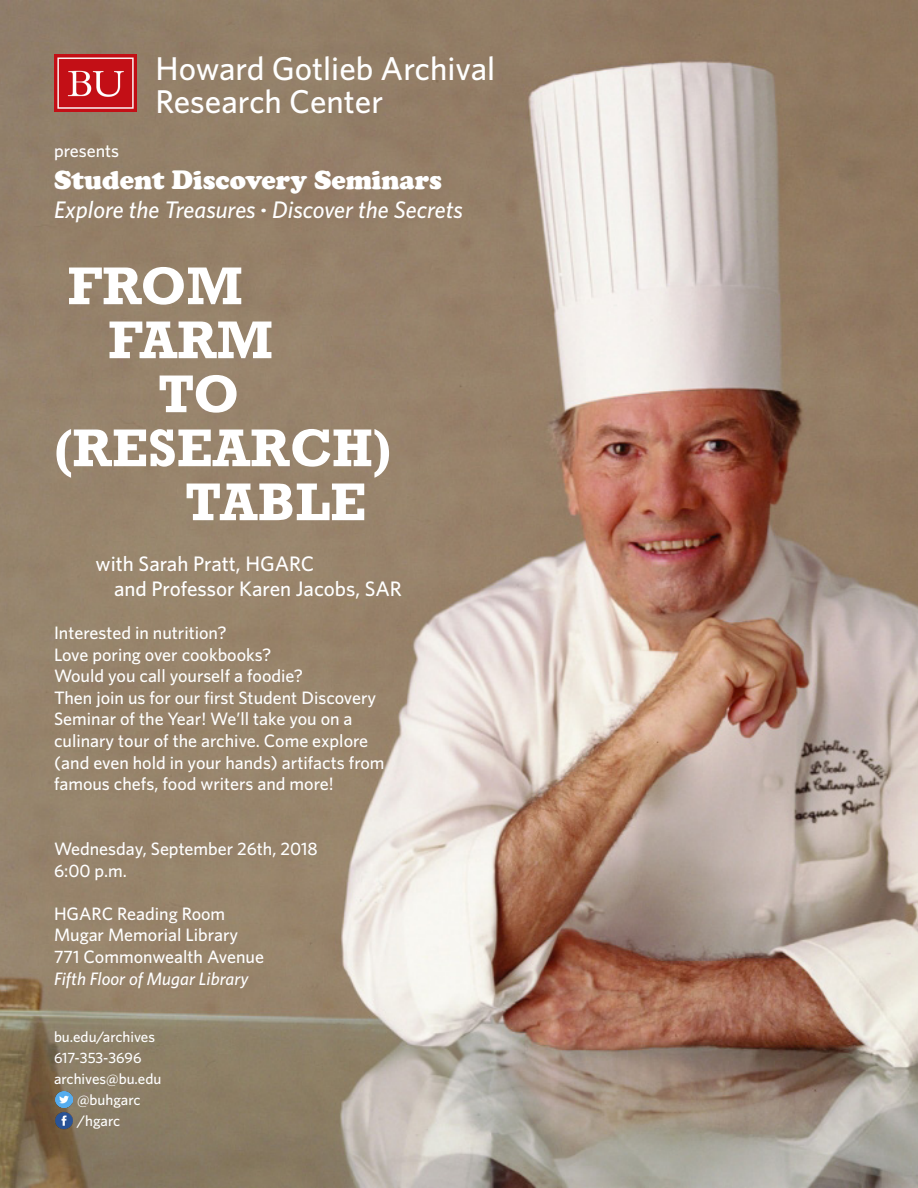
<style>
.page{position:relative;width:918px;height:1188px;background:#fff}
.page>*{position:absolute;margin:0;border:0;box-sizing:border-box;transform-origin:0 0}
.t1{font:700 54px "Rockwell";color:#fff}
.t2{font:500 33px "Whitney";color:#fff}
.t3{font:900 27px "Cooper";color:#fff}
.t4{font:italic 500 24px "Whitney";color:#fff}
.t5{font:500 21px "Whitney";color:#fff}
.t6{font:500 18px "Whitney";color:#fff}
.t7{font:italic 500 18px "Whitney";color:#fff}
.t8{font:500 15px "Whitney";color:#fff}
.s1{font-family:"Ebrima";font-weight:700;font-style:normal}
</style>
<div class="page">
<img style="left:0;top:0;width:918px;height:1188px">
<img style="left:56px;top:1091px;width:16px;height:17px">
<img style="left:54px;top:1110px;width:20px;height:21px">
<img style="left:54px;top:54px;width:83px;height:58px">
<p class="t2" style="left:156px;top:49px;width:341px">Howard Gotlieb Archival</p>
<p class="t2" style="left:156px;top:82px;width:229px">Research Center</p>
<p class="t6" style="left:54px;top:139px;width:67px">presents</p>
<p class="t3" style="left:54px;top:164px;width:389px">Student Discovery Seminars</p>
<p class="t4" style="left:54px;top:195px;width:410px">Explore the Treasures <span class="s1">·</span> Discover the Secrets</p>
<p class="t1" style="left:68px;top:253px;width:177px">FROM</p>
<p class="t1" style="left:108px;top:307px;width:166px">FARM</p>
<p class="t1" style="left:158px;top:361px;width:83px">TO</p>
<p class="t1" style="left:54px;top:415px;width:339px">(RESEARCH)</p>
<p class="t1" style="left:185px;top:469px;width:183px">TABLE</p>
<p class="t5" style="left:96px;top:550px;width:220px">with Sarah Pratt, HGARC</p>
<p class="t5" style="left:114px;top:576px;width:289px">and Professor Karen Jacobs, SAR</p>
<p class="t6" style="left:54px;top:622px;width:174px">Interested in nutrition?</p>
<p class="t6" style="left:54px;top:643px;width:219px">Love poring over cookbooks?</p>
<p class="t6" style="left:54px;top:665px;width:251px">Would you call yourself a foodie?</p>
<p class="t6" style="left:54px;top:687px;width:324px">Then join us for our first Student Discovery</p>
<p class="t6" style="left:54px;top:708px;width:300px">Seminar of the Year! We’ll take you on a</p>
<p class="t6" style="left:54px;top:730px;width:316px">culinary tour of the archive. Come explore</p>
<p class="t6" style="left:54px;top:751px;width:332px">(and even hold in your hands) artifacts from</p>
<p class="t6" style="left:54px;top:773px;width:281px">famous chefs, food writers and more!</p>
<p class="t6" style="left:54px;top:838px;width:265px">Wednesday, September 26th, 2018</p>
<p class="t6" style="left:54px;top:859px;width:75px">6:00 p.m.</p>
<p class="t6" style="left:54px;top:903px;width:173px">HGARC Reading Room</p>
<p class="t6" style="left:54px;top:924px;width:186px">Mugar Memorial Library</p>
<p class="t6" style="left:54px;top:946px;width:212px">771 Commonwealth Avenue</p>
<p class="t7" style="left:54px;top:967px;width:196px">Fifth Floor of Mugar Library</p>
<p class="t8" style="left:54px;top:1027px;width:103px">bu.edu/archives</p>
<p class="t8" style="left:54px;top:1048px;width:89px">617-353-3696</p>
<p class="t8" style="left:54px;top:1069px;width:109px">archives@bu.edu</p>
<p class="t8" style="left:77px;top:1090px;width:65px">@buhgarc</p>
<p class="t8" style="left:77px;top:1111px;width:45px">/hgarc</p>
</div>
